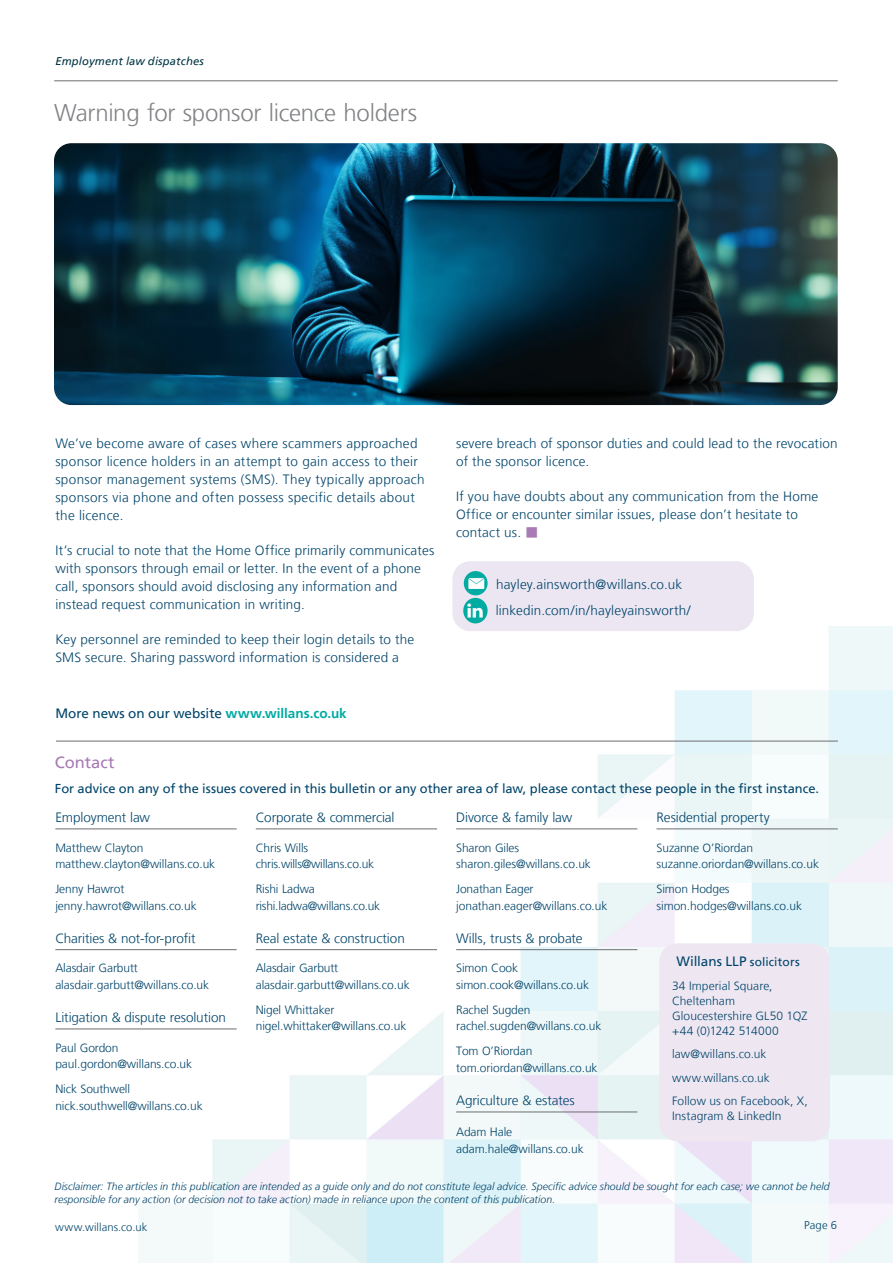
<style>
.page{position:relative;width:893px;height:1263px;background:#fff}
.page>*{position:absolute;margin:0;border:0;box-sizing:border-box;transform-origin:0 0}
.Main_heading{font:300 24px "Frutiger LT";letter-spacing:-.01em;color:#808285}
.Body_copy{font:16.5px "Frutiger LT";letter-spacing:-.005em;color:#a87bb5}
.Body_copy-2{font:300 13.5px/18px "Frutiger LT";letter-spacing:.015em;color:#00446a}
.contact_heads{font:300 13.5px "Frutiger LT";letter-spacing:-.005em;color:#00446a}
.Body_copy_-_SubHeading{font:300 13.5px "Frutiger LT";letter-spacing:.01em;color:#00446a}
.Body_copy-3{font:13.5px "Frutiger LT";color:#00446a}
.TintBox_-_body_text{font:13.5px "Frutiger LT";color:#00446a}
.Body_copy-4{font:12.9px "Frutiger LT";color:#00446a}
.TintBox_-_body_text-2{font:300 12px/16.5px "Frutiger LT";letter-spacing:-.005em;color:#00446a}
.t1{font:italic 11.25px "Frutiger LT";letter-spacing:.015em;color:#003543}
.t2{font:300 11.25px "Frutiger LT";letter-spacing:.005em;color:#00446a}
.Photo_caption_text{font:italic 300 10.5px/12.6px "Frutiger LT";letter-spacing:.005em;color:#00446a}
.s1{font-weight:700;color:#00aca2}
.s2{color:#a87bb5}
.s3{font-size:12px}
</style>
<div class="page">
<img style="left:139px;top:626px;width:754px;height:637px">
<hr style="left:54px;top:81px;width:784px;height:1px;background:#6c6d70">
<hr style="left:55px;top:829px;width:182px;height:1px;background:#6c6d70">
<hr style="left:55px;top:949px;width:182px;height:1px;background:#6c6d70">
<hr style="left:55px;top:1029px;width:182px;height:1px;background:#6c6d70">
<hr style="left:256px;top:829px;width:181px;height:1px;background:#6c6d70">
<hr style="left:256px;top:949px;width:181px;height:1px;background:#6c6d70">
<hr style="left:456px;top:829px;width:181px;height:1px;background:#6c6d70">
<hr style="left:456px;top:949px;width:181px;height:1px;background:#6c6d70">
<hr style="left:456px;top:1112px;width:181px;height:1px;background:#6c6d70">
<hr style="left:657px;top:829px;width:181px;height:1px;background:#6c6d70">
<div style="left:659px;top:943px;width:171px;height:198px;background:#eee7f2;border-radius:18px"></div>
<hr style="left:56px;top:741px;width:782px;height:1px;background:#6c6d70">
<div style="left:452px;top:561px;width:302px;height:70px;background:#ebe6f2;border-radius:18px"></div>
<img style="left:464px;top:571px;width:24px;height:24px;border-radius:12px">
<img style="left:463px;top:598px;width:25px;height:25px">
<img style="left:54px;top:143px;width:784px;height:262px">
<p class="t1" style="left:55px;top:54px;width:150px">Employment law dispatches</p>
<p class="Main_heading" style="left:54px;top:99px;width:364px">Warning for sponsor licence holders</p>
<p class="Body_copy-2" style="left:55px;top:435px;width:371px">We’ve become aware of cases where scammers approached sponsor licence holders in an attempt to gain access to their sponsor management systems (SMS). They typically approach sponsors via phone and often possess specific details about the licence.</p>
<p class="Body_copy-2" style="left:55px;top:542px;width:380px">It’s crucial to note that the Home Office primarily communicates with sponsors through email or letter. In the event of a phone call, sponsors should avoid disclosing any information and instead request communication in writing.</p>
<p class="Body_copy-2" style="left:55px;top:631px;width:360px">Key personnel are reminded to keep their login details to the<br>SMS secure. Sharing password information is considered a</p>
<p class="Body_copy-3" style="left:55px;top:706px;width:293px">More news on our website <span class="s1">www.willans.co.uk</span></p>
<p class="Body_copy-2" style="left:456px;top:435px;width:383px">severe breach of sponsor duties and could lead to the revocation of the sponsor licence.</p>
<p class="Body_copy-2" style="left:456px;top:488px;width:364px">If you have doubts about any communication from the Home<br>Office or encounter similar issues, please don’t hesitate to contact us. <span class="s2">■</span></p>
<p class="Body_copy_-_SubHeading" style="left:496px;top:577px;width:187px">hayley.ainsworth@willans.co.uk</p>
<p class="Body_copy_-_SubHeading" style="left:496px;top:602px;width:196px">linkedin.com/in/hayleyainsworth/</p>
<p class="Body_copy" style="left:55px;top:753px;width:61px">Contact</p>
<p class="Body_copy-4" style="left:55px;top:781px;width:766px">For advice on any of the issues covered in this bulletin or any other area of law, please contact these people in the first instance.</p>
<p class="contact_heads" style="left:55px;top:810px;width:96px">Employment law</p>
<p class="TintBox_-_body_text-2" style="left:55px;top:839px;width:161px">Matthew Clayton matthew.clayton@willans.co.uk</p>
<p class="TintBox_-_body_text-2" style="left:55px;top:881px;width:143px">Jenny Hawrot jenny.hawrot@willans.co.uk</p>
<p class="contact_heads" style="left:55px;top:931px;width:142px">Charities &amp; not-for-profit</p>
<p class="TintBox_-_body_text-2" style="left:55px;top:960px;width:155px">Alasdair Garbutt alasdair.garbutt@willans.co.uk</p>
<p class="contact_heads" style="left:55px;top:1010px;width:172px">Litigation &amp; dispute resolution</p>
<p class="TintBox_-_body_text-2" style="left:55px;top:1039px;width:138px">Paul Gordon paul.gordon@willans.co.uk</p>
<p class="TintBox_-_body_text-2" style="left:55px;top:1081px;width:149px">Nick Southwell nick.southwell@willans.co.uk</p>
<p class="contact_heads" style="left:256px;top:810px;width:140px">Corporate &amp; commercial</p>
<p class="TintBox_-_body_text-2" style="left:256px;top:839px;width:120px">Chris Wills chris.wills@willans.co.uk</p>
<p class="TintBox_-_body_text-2" style="left:256px;top:881px;width:126px">Rishi Ladwa rishi.ladwa@willans.co.uk</p>
<p class="contact_heads" style="left:256px;top:931px;width:151px">Real estate &amp; construction</p>
<p class="TintBox_-_body_text-2" style="left:256px;top:960px;width:155px">Alasdair Garbutt alasdair.garbutt@willans.co.uk</p>
<p class="TintBox_-_body_text-2" style="left:256px;top:1002px;width:152px">Nigel Whittaker nigel.whittaker@willans.co.uk</p>
<p class="contact_heads" style="left:456px;top:810px;width:118px">Divorce &amp; family law</p>
<p class="TintBox_-_body_text-2" style="left:456px;top:839px;width:136px">Sharon Giles sharon.giles@willans.co.uk</p>
<p class="TintBox_-_body_text-2" style="left:456px;top:881px;width:153px">Jonathan Eager jonathan.eager@willans.co.uk</p>
<p class="contact_heads" style="left:456px;top:931px;width:128px">Wills, trusts &amp; probate</p>
<p class="TintBox_-_body_text-2" style="left:456px;top:960px;width:134px">Simon Cook simon.cook@willans.co.uk</p>
<p class="TintBox_-_body_text-2" style="left:456px;top:1002px;width:147px">Rachel Sugden rachel.sugden@willans.co.uk</p>
<p class="TintBox_-_body_text-2" style="left:456px;top:1043px;width:143px">Tom O’Riordan tom.oriordan@willans.co.uk</p>
<p class="contact_heads" style="left:456px;top:1093px;width:120px">Agriculture &amp; estates</p>
<p class="TintBox_-_body_text-2" style="left:456px;top:1124px;width:129px">Adam Hale adam.hale@willans.co.uk</p>
<p class="contact_heads" style="left:657px;top:810px;width:115px">Residential property</p>
<p class="TintBox_-_body_text-2" style="left:657px;top:839px;width:164px">Suzanne O’Riordan suzanne.oriordan@willans.co.uk</p>
<p class="TintBox_-_body_text-2" style="left:657px;top:881px;width:147px">Simon Hodges simon.hodges@willans.co.uk</p>
<p class="TintBox_-_body_text" style="left:677px;top:953px;width:125px">Willans LLP <span class="s3">solicitors</span></p>
<p class="TintBox_-_body_text-2" style="left:672px;top:978px;width:137px;line-height:15px">34 Imperial Square,<br>Cheltenham<br>Gloucestershire GL50 1QZ +44 (0)1242 514000</p>
<p class="TintBox_-_body_text-2" style="left:672px;top:1046px;width:96px">law@willans.co.uk</p>
<p class="TintBox_-_body_text-2" style="left:672px;top:1069px;width:99px">www.willans.co.uk</p>
<p class="TintBox_-_body_text-2" style="left:672px;top:1094px;width:137px;line-height:15px">Follow us on Facebook, X,<br>Instagram &amp; LinkedIn</p>
<p class="Photo_caption_text" style="left:54px;top:1180px;width:777px">Disclaimer: The articles in this publication are intended as a guide only and do not constitute legal advice. Specific advice should be sought for each case; we cannot be held responsible for any action (or decision not to take action) made in reliance upon the content of this publication.</p>
<p class="t2" style="left:55px;top:1221px;width:94px">www.willans.co.uk</p>
<p class="t2" style="left:804px;top:1219px;width:34px">Page 6</p>
</div>
